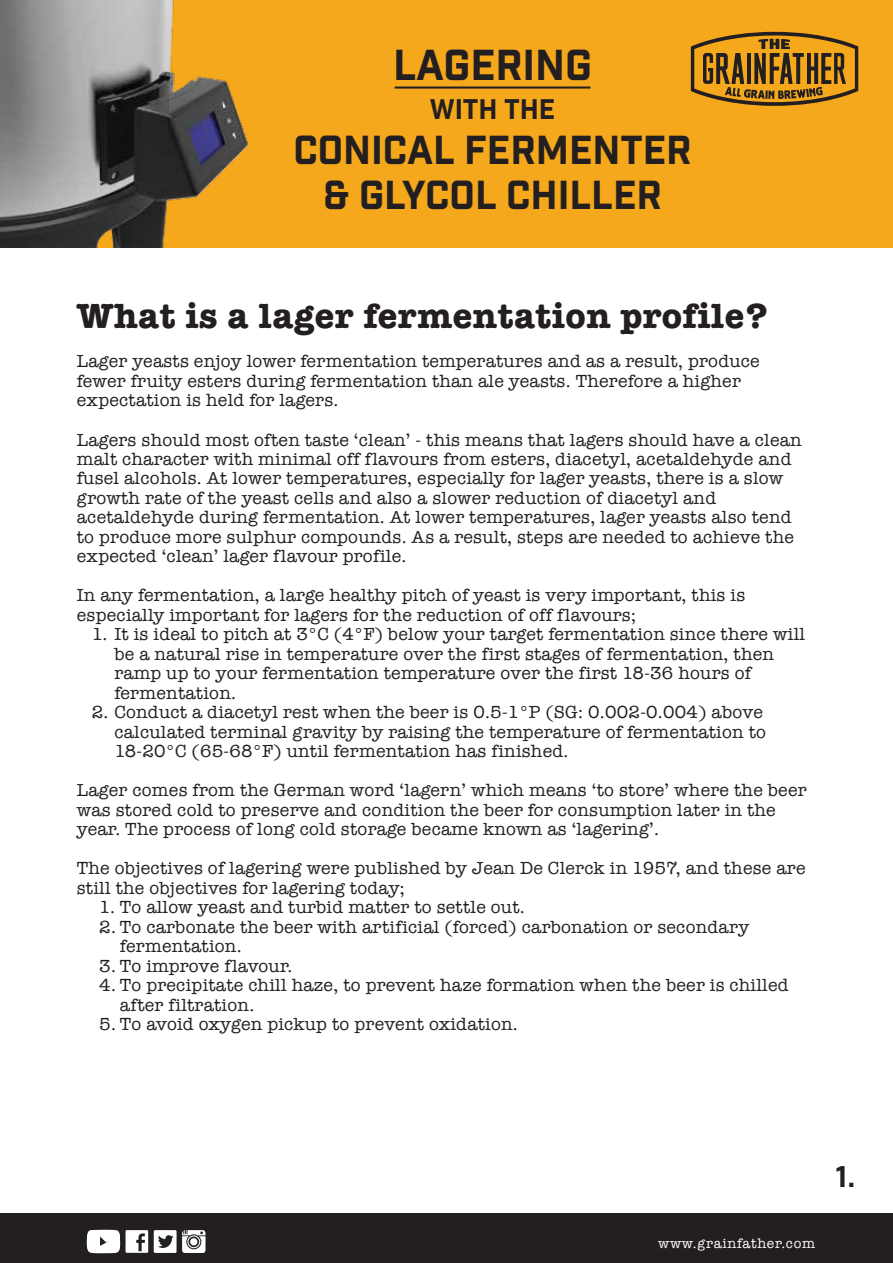
<style>
.page{position:relative;width:893px;height:1263px;background:#fff}
.page>*{position:absolute;margin:0;border:0;box-sizing:border-box;transform-origin:0 0}
.t1{font:42px "Industry Inc Base";color:#231f20}
.t2{font:39.3px/45px "Industry Inc Base";color:#231f20;text-align:center}
.t3{font:700 36px "American Typewriter";letter-spacing:.015em;color:#231f20}
.t4{font:29.1px "Industry Inc Base";color:#231f20}
.t5{font:27.6px "Industry Inc Base";color:#231f20}
.t6{font:18px/19.5px "American Typewriter";letter-spacing:.015em;color:#231f20}
.t7{font:13.95px "American Typewriter";letter-spacing:.05em;color:#fff}
</style>
<div class="page">
<div style="left:0;top:0;width:892px;height:247px;background:#f5a81c"></div>
<div style="left:0;top:1213px;width:893px;height:50px;background:#231f20"></div>
<hr style="left:395px;top:87px;width:195px;height:2px;background:#231f20">
<svg style="left:691px;top:32px;width:167px;height:74px"></svg>
<img style="left:0;top:0;width:347px;height:248px">
<svg style="left:87px;top:1229px;width:33px;height:24px"></svg>
<svg style="left:126px;top:1230px;width:22px;height:23px"></svg>
<svg style="left:154px;top:1230px;width:52px;height:23px"></svg>
<div style="left:190px;top:1238px;width:7px;height:7px;background:#fff;border-radius:50%"></div>
<h1 class="t1" style="left:393px;top:39px;width:200px">LAGERING</h1>
<h3 class="t5" style="left:430px;top:92px;width:127px">WITH THE</h3>
<h2 class="t2" style="left:293px;top:129px;width:400px">CONICAL FERMENTER &amp; GLYCOL CHILLER</h2>
<h3 class="t3" style="left:77px;top:285px;width:692px">What is a lager fermentation profile?</h3>
<p class="t6" style="left:77px;top:351px;width:684px">Lager yeasts enjoy lower fermentation temperatures and as a result, produce fewer fruity esters during fermentation than ale yeasts. Therefore a higher expectation is held for lagers.</p>
<p class="t6" style="left:77px;top:429px;width:726px">Lagers should most often taste ‘clean’ - this means that lagers should have a clean malt character with minimal off flavours from esters, diacetyl, acetaldehyde and fusel alcohols. At lower temperatures, especially for lager yeasts, there is a slow growth rate of the yeast cells and also a slower reduction of diacetyl and acetaldehyde during fermentation. At lower temperatures, lager yeasts also tend to produce more sulphur compounds. As a result, steps are needed to achieve the expected ‘clean’ lager flavour profile.</p>
<p class="t6" style="left:77px;top:585px;width:670px">In any fermentation, a large healthy pitch of yeast is very important, this is especially important for lagers for the reduction of off flavours;</p>
<p class="t6" style="left:114px;top:624px;width:692px;text-indent:-23px">1. It is ideal to pitch at 3°C (4°F) below your target fermentation since there will be a natural rise in temperature over the first stages of fermentation, then ramp up to your fermentation temperature over the first 18-36 hours of fermentation.</p>
<p class="t6" style="left:114px;top:702px;width:653px;text-indent:-23px">2. Conduct a diacetyl rest when the beer is 0.5-1°P (SG: 0.002-0.004) above calculated terminal gravity by raising the temperature of fermentation to<br>18-20°C (65-68°F) until fermentation has finished.</p>
<p class="t6" style="left:77px;top:780px;width:731px">Lager comes from the German word ‘lagern’ which means ‘to store’ where the beer was stored cold to preserve and condition the beer for consumption later in the year. The process of long cold storage became known as ‘lagering’.</p>
<p class="t6" style="left:77px;top:858px;width:730px">The objectives of lagering were published by Jean De Clerck in 1957, and these are still the objectives for lagering today;</p>
<p class="t6" style="left:99px;top:897px;width:427px">1. To allow yeast and turbid matter to settle out.</p>
<p class="t6" style="left:120px;top:917px;width:631px;text-indent:-21px">2. To carbonate the beer with artificial (forced) carbonation or secondary fermentation.</p>
<p class="t6" style="left:99px;top:955px;width:195px">3. To improve flavour.</p>
<p class="t6" style="left:120px;top:975px;width:670px;text-indent:-21px">4. To precipitate chill haze, to prevent haze formation when the beer is chilled after filtration.</p>
<p class="t6" style="left:99px;top:1014px;width:420px">5. To avoid oxygen pickup to prevent oxidation.</p>
<p class="t7" style="left:658px;top:1233px;width:159px">www.grainfather.com</p>
<h3 class="t4" style="left:835px;top:1159px;width:21px">1.</h3>
</div>
